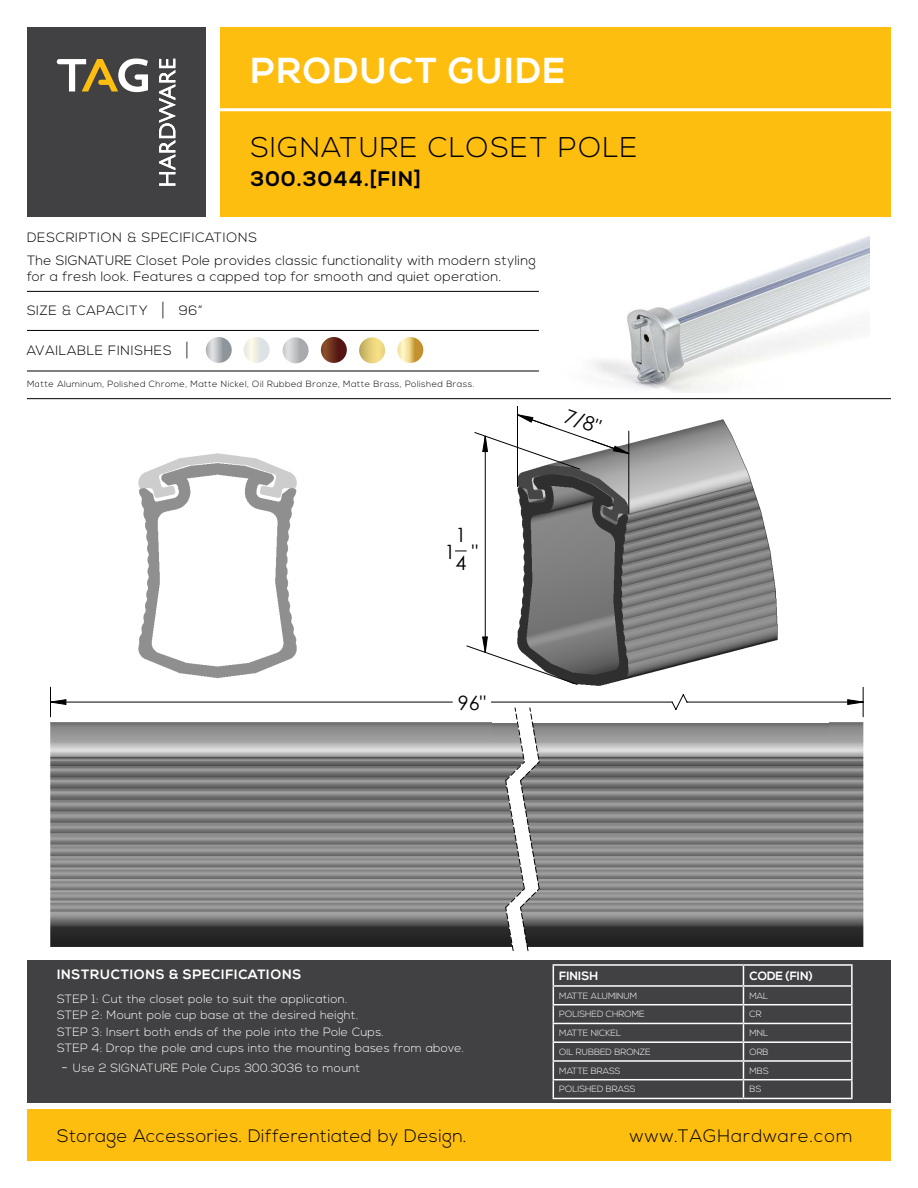
<style>
.page{position:relative;width:918px;height:1188px;background:#fff}
.page>*{position:absolute;margin:0;border:0;box-sizing:border-box;transform-origin:0 0}
.t1{font:700 36px "Nexa";letter-spacing:.05em;color:#fff}
.t2{font:300 28.5px "Nexa";letter-spacing:.05em;color:#000}
.t3{font:700 21px "Nexa";letter-spacing:.05em;color:#000}
.t4{font:19.8px/28.2px "Century Gothic";color:#000}
.t5{font:300 18px "Nexa";letter-spacing:.025em;color:#000}
.t6{font:300 18px "Nexa";letter-spacing:.06em;color:#000}
.t7{font:300 13.5px/23.2px "Nexa";letter-spacing:.025em;color:#000}
.t8{font:300 13.5px "Nexa";letter-spacing:.05em;color:#000}
.t9{font:700 13.5px "Nexa";letter-spacing:.05em;color:#fff}
.t10{font:300 12px/16.5px "Nexa";letter-spacing:.025em;color:#fff}
.t11{font:700 12px "Nexa";color:#fff}
.t12{font:300 9px "Nexa";color:#fff}
.t13{font:300 9px "Nexa";letter-spacing:.05em;color:#000}
.s1{font-size:20.25px}
.s2{font-size:13.5px}
</style>
<div class="page">
<div style="left:27px;top:960px;width:864px;height:143px;background:#414042"></div>
<div style="left:27px;top:1109px;width:864px;height:52px;background:#febe10"></div>
<div style="left:27px;top:27px;width:179px;height:189px;background:#414042"></div>
<div style="left:221px;top:27px;width:670px;height:189px;background:#febe10"></div>
<hr style="left:27px;top:330px;width:512px;height:1px;background:#000">
<hr style="left:27px;top:291px;width:512px;height:1px;background:#000">
<hr style="left:27px;top:371px;width:512px;height:1px;background:#000">
<hr style="left:27px;top:398px;width:864px;height:1px;background:#000">
<div style="left:244px;top:337px;width:26px;height:26px;background:linear-gradient(to right,#faf7e5,#dce2e7);border-radius:13px"></div>
<svg style="left:283px;top:337px;width:26px;height:26px"></svg>
<svg style="left:206px;top:337px;width:26px;height:26px"></svg>
<svg style="left:321px;top:337px;width:26px;height:26px"></svg>
<img style="left:50px;top:722px;width:814px;height:225px">
<img style="left:493px;top:722px;width:336px;height:20px">
<svg style="left:505px;top:718px;width:35px;height:232px"></svg>
<svg style="left:51px;top:415px;width:812px;height:289px"></svg>
<img style="left:593px;top:236px;width:277px;height:156px">
<svg style="left:159px;top:59px;width:16px;height:127px"></svg>
<svg style="left:57px;top:59px;width:91px;height:33px"></svg>
<hr style="left:213px;top:108px;width:679px;height:3px;background:#fff">
<svg style="left:397px;top:337px;width:26px;height:26px"></svg>
<svg style="left:359px;top:337px;width:26px;height:26px"></svg>
<hr style="left:553px;top:964px;width:190px;height:2px;background:#fff">
<hr style="left:743px;top:964px;width:110px;height:2px;background:#fff">
<hr style="left:553px;top:985px;width:190px;height:2px;background:#fff">
<hr style="left:743px;top:985px;width:110px;height:2px;background:#fff">
<hr style="left:553px;top:1004px;width:190px;height:1px;background:#fff">
<hr style="left:743px;top:1004px;width:110px;height:1px;background:#fff">
<hr style="left:553px;top:1023px;width:190px;height:1px;background:#fff">
<hr style="left:743px;top:1023px;width:110px;height:1px;background:#fff">
<hr style="left:553px;top:1041px;width:190px;height:2px;background:#fff">
<hr style="left:743px;top:1041px;width:110px;height:2px;background:#fff">
<hr style="left:553px;top:1060px;width:190px;height:2px;background:#fff">
<hr style="left:743px;top:1060px;width:110px;height:2px;background:#fff">
<hr style="left:553px;top:1079px;width:190px;height:1px;background:#fff">
<svg style="left:553px;top:966px;width:1px;height:132px"></svg>
<hr style="left:743px;top:1079px;width:110px;height:1px;background:#fff">
<svg style="left:743px;top:966px;width:1px;height:132px"></svg>
<svg style="left:851px;top:966px;width:2px;height:132px"></svg>
<hr style="left:553px;top:1098px;width:190px;height:1px;background:#fff">
<hr style="left:743px;top:1098px;width:110px;height:1px;background:#fff">
<p class="t1" style="left:251px;top:49px;width:316px">PRODUCT GUIDE</p>
<p class="t2" style="left:251px;top:131px;width:388px">SIGNATURE CLOSET POLE</p>
<p class="t3" style="left:251px;top:166px;width:172px">300.3044.[FIN]</p>
<p class="t7" style="left:27px;top:226px;width:510px">DESCRIPTION &amp; SPECIFICATIONS<br>The SIGNATURE Closet Pole provides classic functionality with modern styling</p>
<p class="t7" style="left:27px;top:266px;width:476px">for a fresh look. Features a capped top for smooth and quiet operation.</p>
<p class="t8" style="left:27px;top:302px;width:177px">SIZE &amp; CAPACITY <span class="s1">|</span> 96”</p>
<p class="t8" style="left:27px;top:343px;width:163px">AVAILABLE FINISHES <span class="s1">|</span></p>
<p class="t13" style="left:27px;top:379px;width:449px">Matte Aluminum, Polished Chrome, Matte Nickel, Oil Rubbed Bronze, Matte Brass, Polished Brass.</p>
<h3 class="t4" style="left:455px;top:521px;width:12px">1<br>4</h3>
<h3 class="t4" style="left:472px;top:537px;width:8px">"</h3>
<h3 class="t4" style="left:444px;top:537px;width:12px">1</h3>
<h3 class="t4" style="left:458px;top:688px;width:30px">96"</h3>
<h3 class="t4" style="left:570px;top:401px;width:38px;rotate:20deg">7/8"</h3>
<p class="t9" style="left:57px;top:967px;width:246px">INSTRUCTIONS &amp; SPECIFICATIONS</p>
<p class="t10" style="left:57px;top:991px;width:409px">STEP 1: Cut the closet pole to suit the application.<br>STEP 2: Mount pole cup base at the desired height.<br>STEP 3: Insert both ends of the pole into the Pole Cups.<br>STEP 4: Drop the pole and cups into the mounting bases from above.</p>
<p class="t10" style="left:61px;top:1060px;width:300px"><span class="s2">-</span> Use 2 SIGNATURE Pole Cups 300.3036 to mount</p>
<p class="t11" style="left:559px;top:969px;width:40px">FINISH</p>
<p class="t11" style="left:749px;top:969px;width:65px">CODE (FIN)</p>
<p class="t12" style="left:559px;top:990px;width:79px">MATTE ALUMINUM</p>
<p class="t12" style="left:749px;top:990px;width:20px">MAL</p>
<p class="t12" style="left:559px;top:1009px;width:87px">POLISHED CHROME</p>
<p class="t12" style="left:749px;top:1009px;width:14px">CR</p>
<p class="t12" style="left:559px;top:1028px;width:63px">MATTE NICKEL</p>
<p class="t12" style="left:749px;top:1028px;width:20px">MNL</p>
<p class="t12" style="left:559px;top:1047px;width:93px">OIL RUBBED BRONZE</p>
<p class="t12" style="left:749px;top:1047px;width:21px">ORB</p>
<p class="t12" style="left:559px;top:1065px;width:63px">MATTE BRASS</p>
<p class="t12" style="left:749px;top:1065px;width:21px">MBS</p>
<p class="t12" style="left:559px;top:1084px;width:78px">POLISHED BRASS</p>
<p class="t12" style="left:749px;top:1084px;width:13px">BS</p>
<p class="t5" style="left:57px;top:1125px;width:411px">Storage Accessories. Differentiated by Design.</p>
<p class="t6" style="left:630px;top:1125px;width:224px">www.TAGHardware.com</p>
</div>
